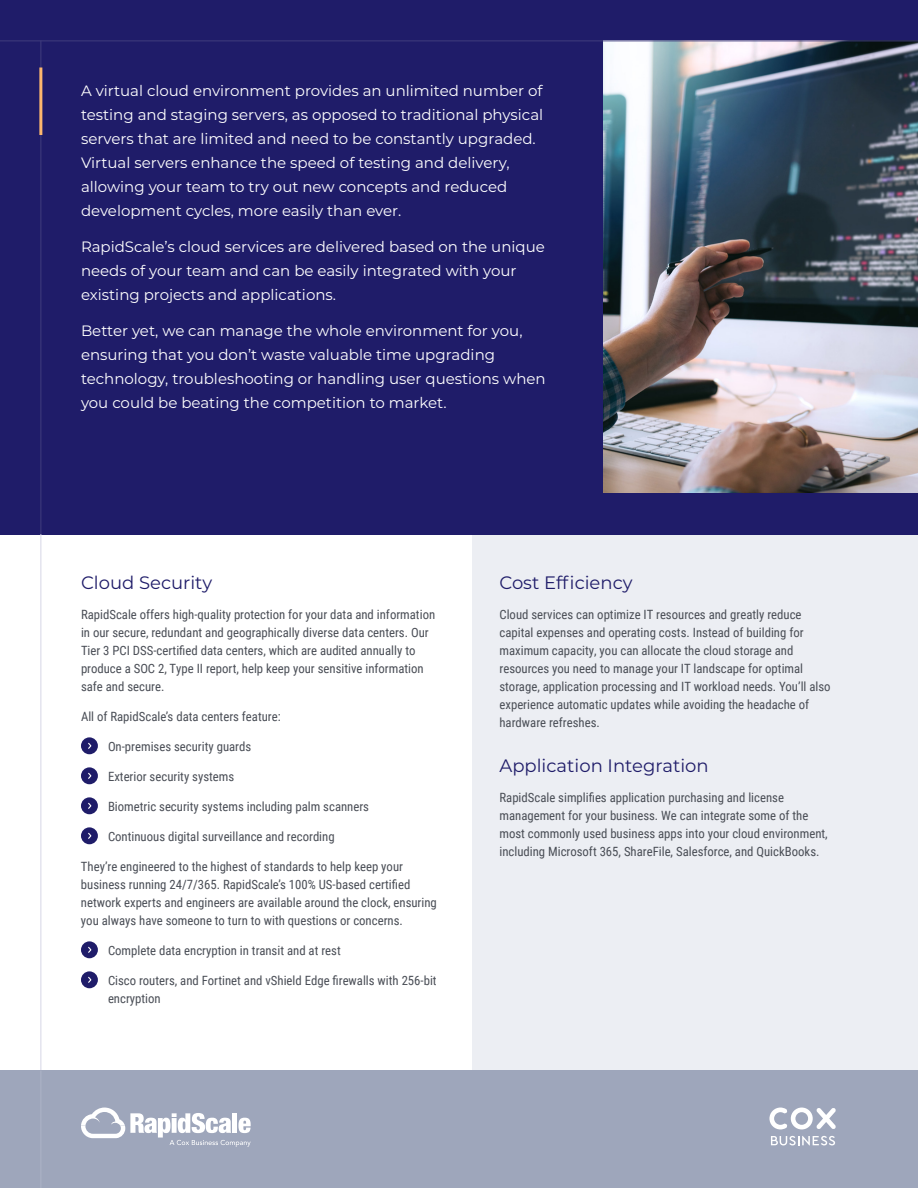
<style>
.page{position:relative;width:918px;height:1188px;background:#fff}
.page>*{position:absolute;margin:0;border:0;box-sizing:border-box;transform-origin:0 0}
.t1{font:18px "Montserrat";color:#1f1c69}
.t2{font:15px/24px "Montserrat";color:#fff}
.t3{font:12.75px/18px "Roboto Condensed";color:#494d55}
</style>
<div class="page">
<div style="left:472px;top:534px;width:446px;height:537px;background:#eceef3"></div>
<div style="left:0;top:0;width:918px;height:534px;background:#1f1c69"></div>
<hr style="left:40px;top:40px;width:1px;height:494px;background:#3f3c7d">
<hr style="left:39px;top:68px;width:3px;height:67px;background:#fcb76e">
<img style="left:603px;top:41px;width:315px;height:451px">
<hr style="left:40px;top:534px;width:1px;height:537px;background:#d7d6e7">
<hr style="left:0;top:40px;width:918px;height:1px;background:#3f3c7d">
<div style="left:81px;top:737px;width:17px;height:17px;background:#1f1c69;border-radius:50%"></div>
<svg style="left:88px;top:742px;width:4px;height:7px"></svg>
<div style="left:81px;top:767px;width:17px;height:17px;background:#1f1c69;border-radius:50%"></div>
<svg style="left:88px;top:772px;width:4px;height:7px"></svg>
<div style="left:81px;top:797px;width:17px;height:17px;background:#1f1c69;border-radius:50%"></div>
<svg style="left:88px;top:802px;width:4px;height:7px"></svg>
<div style="left:81px;top:827px;width:17px;height:17px;background:#1f1c69;border-radius:50%"></div>
<svg style="left:88px;top:832px;width:4px;height:7px"></svg>
<div style="left:81px;top:941px;width:17px;height:17px;background:#1f1c69;border-radius:50%"></div>
<svg style="left:88px;top:946px;width:4px;height:7px"></svg>
<div style="left:81px;top:971px;width:17px;height:17px;background:#1f1c69;border-radius:50%"></div>
<svg style="left:88px;top:976px;width:4px;height:7px"></svg>
<div style="left:0;top:1071px;width:918px;height:117px;background:#9ea6bb"></div>
<hr style="left:40px;top:1071px;width:1px;height:117px;background:#adb4c7">
<svg style="left:81px;top:1108px;width:170px;height:39px"></svg>
<svg style="left:769px;top:1108px;width:67px;height:21px"></svg>
<svg style="left:771px;top:1136px;width:64px;height:9px"></svg>
<p class="t2" style="left:81px;top:78px;width:464px">A virtual cloud environment provides an unlimited number of testing and staging servers, as opposed to traditional physical servers that are limited and need to be constantly upgraded.<br>Virtual servers enhance the speed of testing and delivery, allowing your team to try out new concepts and reduced development cycles, more easily than ever.</p>
<p class="t2" style="left:81px;top:234px;width:465px">RapidScale’s cloud services are delivered based on the unique needs of your team and can be easily integrated with your existing projects and applications.</p>
<p class="t2" style="left:81px;top:318px;width:466px">Better yet, we can manage the whole environment for you, ensuring that you don’t waste valuable time upgrading technology, troubleshooting or handling user questions when you could be beating the competition to market.</p>
<h1 class="t1" style="left:81px;top:571px;width:133px">Cloud Security</h1>
<p class="t3" style="left:81px;top:605px;width:356px">RapidScale offers high-quality protection for your data and information in our secure, redundant and geographically diverse data centers. Our Tier 3 PCI DSS-certified data centers, which are audited annually to produce a SOC 2, Type II report, help keep your sensitive information safe and secure.</p>
<p class="t3" style="left:81px;top:707px;width:201px">All of RapidScale’s data centers feature:</p>
<p class="t3" style="left:108px;top:737px;width:145px">On-premises security guards</p>
<p class="t3" style="left:108px;top:767px;width:128px">Exterior security systems</p>
<p class="t3" style="left:108px;top:797px;width:263px">Biometric security systems including palm scanners</p>
<p class="t3" style="left:108px;top:827px;width:228px">Continuous digital surveillance and recording</p>
<p class="t3" style="left:81px;top:857px;width:357px">They’re engineered to the highest of standards to help keep your business running 24/7/365. RapidScale’s 100% US-based certified network experts and engineers are available around the clock, ensuring you always have someone to turn to with questions or concerns.</p>
<p class="t3" style="left:108px;top:941px;width:234px">Complete data encryption in transit and at rest</p>
<p class="t3" style="left:108px;top:971px;width:330px">Cisco routers, and Fortinet and vShield Edge firewalls with 256-bit encryption</p>
<h1 class="t1" style="left:500px;top:571px;width:134px">Cost Efficiency</h1>
<p class="t3" style="left:500px;top:605px;width:333px">Cloud services can optimize IT resources and greatly reduce capital expenses and operating costs. Instead of building for maximum capacity, you can allocate the cloud storage and resources you need to manage your IT landscape for optimal storage, application processing and IT workload needs. You’ll also experience automatic updates while avoiding the headache of hardware refreshes.</p>
<h1 class="t1" style="left:500px;top:754px;width:211px">Application Integration</h1>
<p class="t3" style="left:500px;top:788px;width:330px">RapidScale simplifies application purchasing and license management for your business. We can integrate some of the most commonly used business apps into your cloud environment, including Microsoft 365, ShareFile, Salesforce, and QuickBooks.</p>
</div>
